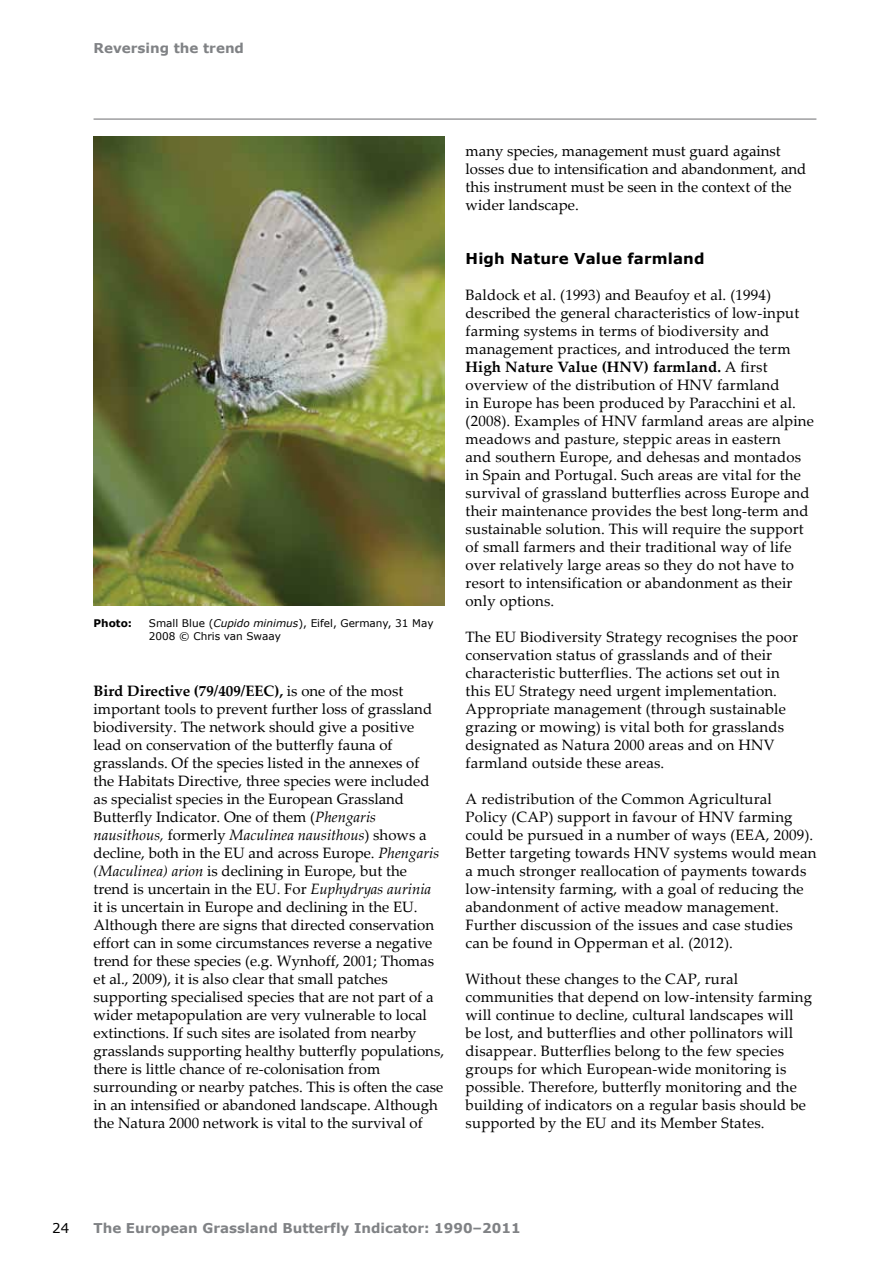
<style>
.page{position:relative;width:893px;height:1263px;background:#fff}
.page>*{position:absolute;margin:0;border:0;box-sizing:border-box;transform-origin:0 0}
.t1{font:15px/18px "Palatino Linotype";letter-spacing:.01em;color:#000}
.t2{font:700 15px "Verdana";letter-spacing:.01em;color:#000}
.t3{font:700 13.5px "Verdana";color:#808285}
.t4{font:13.5px "Verdana";color:#000}
.t5{font:10.5px/12.8px "Verdana";color:#000}
.t6{font:700 10.5px "Verdana";color:#000}
.s1{font-style:italic}
.s2{font-weight:700}
</style>
<div class="page">
<hr style="left:94px;top:119px;width:722px;height:1px;background:#6d6e71">
<img style="left:94px;top:136px;width:350px;height:470px">
<p class="t3" style="left:94px;top:39px;width:152px">Reversing the trend</p>
<p class="t6" style="left:94px;top:616px;width:40px">Photo:</p>
<p class="t5" style="left:149px;top:617px;width:286px">Small Blue (<span class="s1">Cupido minimus</span>), Eifel, Germany, 31 May<br>2008 © Chris van Swaay</p>
<p class="t1" style="left:94px;top:681px;width:352px"><span class="s2">Bird Directive (79/409/EEC),</span> is one of the most important tools to prevent further loss of grassland biodiversity. The network should give a positive lead on conservation of the butterfly fauna of grasslands. Of the species listed in the annexes of<br>the Habitats Directive, three species were included as specialist species in the European Grassland Butterfly Indicator. One of them (<span class="s1">Phengaris nausithous,</span> formerly <span class="s1">Maculinea nausithous</span>) shows a decline, both in the EU and across Europe. <span class="s1">Phengaris (Maculinea) arion</span> is declining in Europe, but the trend is uncertain in the EU. For <span class="s1">Euphydryas aurinia </span>it is uncertain in Europe and declining in the EU.<br>Although there are signs that directed conservation effort can in some circumstances reverse a negative trend for these species (e.g. Wynhoff, 2001; Thomas et al., 2009), it is also clear that small patches supporting specialised species that are not part of a wider metapopulation are very vulnerable to local extinctions. If such sites are isolated from nearby grasslands supporting healthy butterfly populations, there is little chance of re-colonisation from surrounding or nearby patches. This is often the case in an intensified or abandoned landscape. Although the Natura 2000 network is vital to the survival of</p>
<p class="t1" style="left:466px;top:141px;width:342px">many species, management must guard against losses due to intensification and abandonment, and this instrument must be seen in the context of the wider landscape.</p>
<p class="t2" style="left:466px;top:248px;width:240px">High Nature Value farmland</p>
<p class="t1" style="left:466px;top:285px;width:350px">Baldock et al. (1993) and Beaufoy et al. (1994) described the general characteristics of low-input farming systems in terms of biodiversity and management practices, and introduced the term <span class="s2">High Nature Value (HNV) farmland.</span> A first overview of the distribution of HNV farmland<br>in Europe has been produced by Paracchini et al. (2008). Examples of HNV farmland areas are alpine meadows and pasture, steppic areas in eastern<br>and southern Europe, and dehesas and montados in Spain and Portugal. Such areas are vital for the survival of grassland butterflies across Europe and their maintenance provides the best long-term and sustainable solution. This will require the support of small farmers and their traditional way of life over relatively large areas so they do not have to resort to intensification or abandonment as their only options.</p>
<p class="t1" style="left:466px;top:627px;width:334px">The EU Biodiversity Strategy recognises the poor conservation status of grasslands and of their characteristic butterflies. The actions set out in this EU Strategy need urgent implementation.<br>Appropriate management (through sustainable grazing or mowing) is vital both for grasslands designated as Natura 2000 areas and on HNV farmland outside these areas.</p>
<p class="t1" style="left:466px;top:789px;width:352px">A redistribution of the Common Agricultural Policy (CAP) support in favour of HNV farming could be pursued in a number of ways (EEA, 2009).<br>Better targeting towards HNV systems would mean a much stronger reallocation of payments towards low-intensity farming, with a goal of reducing the abandonment of active meadow management.<br>Further discussion of the issues and case studies can be found in Opperman et al. (2012).</p>
<p class="t1" style="left:466px;top:969px;width:348px">Without these changes to the CAP, rural communities that depend on low-intensity farming will continue to decline, cultural landscapes will be lost, and butterflies and other pollinators will disappear. Butterflies belong to the few species groups for which European-wide monitoring is possible. Therefore, butterfly monitoring and the building of indicators on a regular basis should be supported by the EU and its Member States.</p>
<p class="t4" style="left:52px;top:1219px;width:19px">24</p>
<p class="t3" style="left:94px;top:1219px;width:429px">The European Grassland Butterfly Indicator: 1990–2011</p>
</div>
